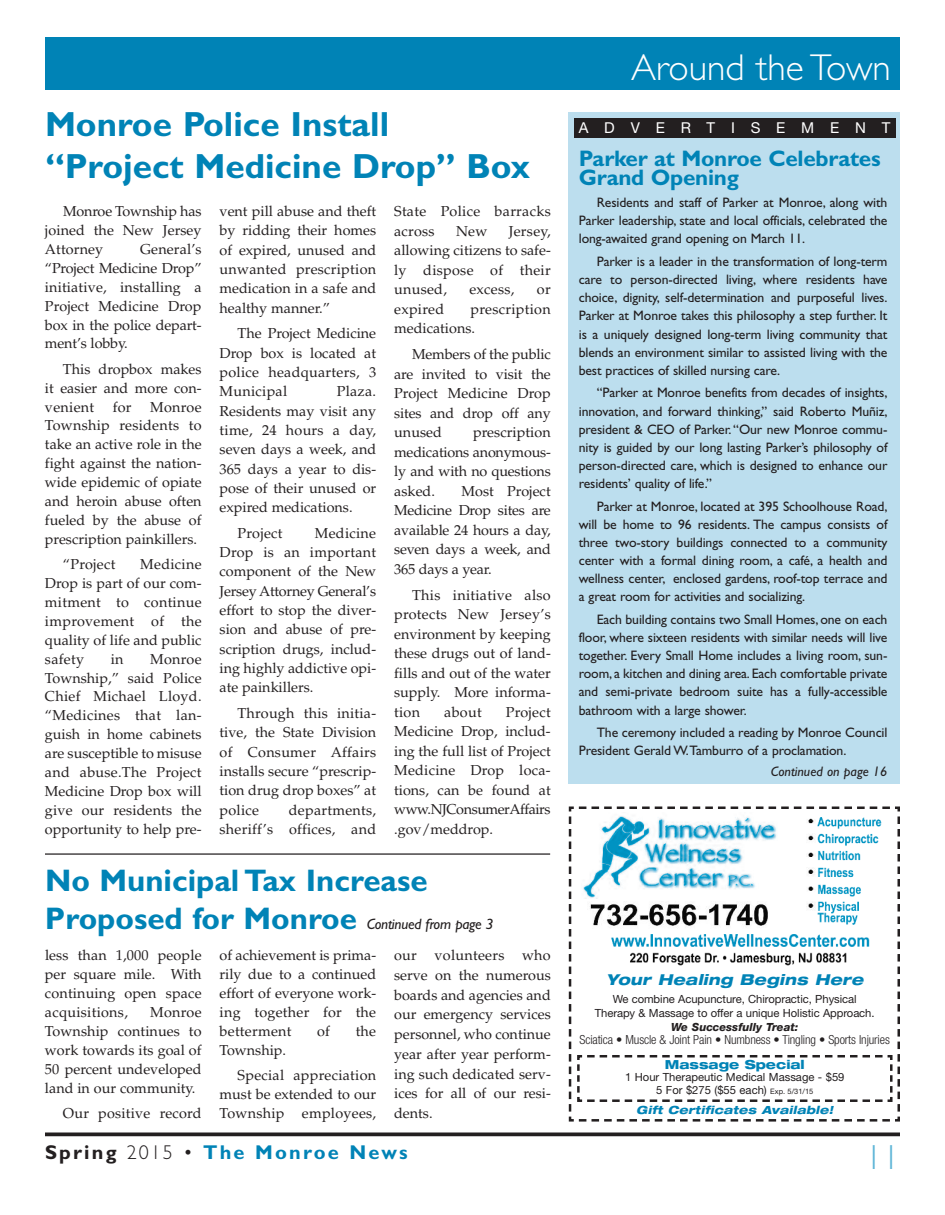
<style>
.page{position:relative;width:945px;height:1215px;background:#fff}
.page>*{position:absolute;margin:0;border:0;box-sizing:border-box;transform-origin:0 0}
.t1{font:300 37.5px "Gill Sans Std";color:#fff}
.t2{font:700 35px/42px "Gill Sans Std";color:#0083b6}
.t3{font:300 35px "Gill Sans Std";color:#5eb5d7}
.t4{font:700 31.25px "Gill Sans Std";color:#0083b6}
.t5{font:700 22.5px/18.1px "Gill Sans Std";letter-spacing:-.01em;color:#0083b6}
.t6{font:700 20px "Gill Sans Std";letter-spacing:.11em;color:#0083b6}
.t7{font:italic 15px "Gill Sans Std";letter-spacing:-.015em;color:#231f20}
.t8{font:italic 800 expanded 15px "Helvetica Neue LT Std";letter-spacing:.02em;color:#0083b6}
.t9{font:15px "Helvetica Neue";letter-spacing:1.055em;color:#fff}
.t10{font:14.38px/18.9px "Palatino LT Std";color:#231f20;text-align:justify}
.t11{font:14.38px/19.4px "Palatino LT Std";letter-spacing:.02em;color:#231f20}
.t12{font:13.75px/18.1px "Gill Sans Std";letter-spacing:-.01em;color:#231f20;text-align:justify}
.t13{font:italic 13.75px "Gill Sans Std";color:#231f20}
.t14{font:300 condensed 12.5px "Helvetica Neue LT Std";letter-spacing:-.01em;color:#231f20}
.t15{font:800 expanded 12.5px "Helvetica Neue LT Std";color:#0083b6}
.t16{font:11.25px/13.8px "Helvetica Neue LT Std";letter-spacing:-.005em;color:#231f20;text-align:center}
.t17{font:italic 800 expanded 11.25px "Helvetica Neue LT Std";letter-spacing:.02em;color:#0083b6}
.t18{font:italic 800 11.25px "Helvetica Neue LT Std";color:#231f20}
.s1{font-weight:700;font-style:normal;font-size:31.25px;color:#0083b6}
.s2{color:#231f20}
.s3{font-weight:300;color:#231f20}
.s4{font-size:7.5px}
</style>
<div class="page">
<div style="left:45px;top:37px;width:855px;height:53px;background:#0083b6"></div>
<svg style="left:45px;top:1132px;width:855px;height:4px;background:#3e3a3b"></svg>
<div style="left:569px;top:112px;width:331px;height:672px;background:#bcdeee"></div>
<svg style="left:568px;top:806px;width:332px;height:316px"></svg>
<hr style="left:45px;top:853px;width:505px;height:2px;background:#231f20">
<div style="left:574px;top:118px;width:321px;height:20px;background:#231f20"></div>
<h2 class="t2" style="left:45px;top:107px;width:487px">Monroe Police Install “Project Medicine Drop” Box</h2>
<p class="t10" style="left:45px;top:203px;width:158px;text-indent:18px">Monroe Township has joined the New Jersey Attorney</p>
<p class="t10" style="left:220px;top:203px;width:158px;line-height:19.4px">vent pill abuse and theft by ridding their homes of expired, unused and unwanted prescription medication in a safe and healthy manner.”</p>
<p class="t10" style="left:220px;top:325px;width:158px;line-height:19.4px;text-indent:18px">The Project Medicine Drop box is located at police headquarters, 3<br>Municipal</p>
<p class="t11" style="left:394px;top:203px;width:158px">State Police barracks across</p>
<p class="t10" style="left:394px;top:223px;width:158px;line-height:19.5px;text-indent:115px">Jersey, allowing citizens to safe&shy;ly dispose of their unused,</p>
<p class="t10" style="left:456px;top:223px;width:33px">New</p>
<p class="t10" style="left:45px;top:241px;width:158px;text-indent:95px">General’s “Project Medicine Drop” initiative, installing a Project Medicine Drop box in the police depart&shy;ment’s lobby.</p>
<p class="t10" style="left:45px;top:361px;width:158px;text-indent:18px">This dropbox makes it easier and more con&shy;venient</p>
<p class="t10" style="left:469px;top:282px;width:47px">excess,</p>
<p class="t10" style="left:537px;top:282px;width:15px">or</p>
<p class="t11" style="left:394px;top:301px;width:51px">expired</p>
<p class="t10" style="left:394px;top:301px;width:158px;line-height:19.5px;text-indent:76px">prescription medications.</p>
<p class="t10" style="left:394px;top:346px;width:158px;line-height:19.5px;text-indent:18px">Members of the public are invited to visit the Project Medicine Drop sites and drop off any unused</p>
<p class="t10" style="left:220px;top:383px;width:158px;line-height:19.4px;text-indent:117px">Plaza.<br>Residents may visit any time, 24 hours a day, seven days a week, and 365 days a year to dis&shy;pose of their unused or expired medications.</p>
<p class="t11" style="left:238px;top:525px;width:46px">Project</p>
<p class="t10" style="left:113px;top:399px;width:20px">for</p>
<p class="t10" style="left:45px;top:399px;width:158px;text-indent:105px">Monroe Township residents to take an active role in the fight against the nation&shy;wide epidemic of opiate and heroin abuse often fueled by the abuse of prescription painkillers.</p>
<p class="t11" style="left:63px;top:556px;width:54px">“Project</p>
<p class="t10" style="left:394px;top:424px;width:158px;line-height:19.5px;text-indent:79px">prescription medications anonymous&shy;ly and with no questions asked.</p>
<p class="t10" style="left:394px;top:483px;width:158px;line-height:19.5px;text-indent:67px">Most Project Medicine Drop sites are available 24 hours a day, seven days a week, and 365 days a year.</p>
<p class="t10" style="left:394px;top:587px;width:158px;line-height:19.5px;text-indent:18px">This initiative also protects New Jersey’s environment by keeping these drugs out of land&shy;fills and out of the water supply. More informa&shy;tion</p>
<p class="t10" style="left:220px;top:525px;width:158px;line-height:19.4px;text-indent:95px">Medicine Drop is an important component of the New Jersey Attorney General’s effort to stop the diver&shy;sion and abuse of pre&shy;scription drugs, includ&shy;ing highly addictive opi&shy;ate painkillers.</p>
<p class="t10" style="left:220px;top:705px;width:158px;line-height:19.4px;text-indent:18px">Through this initia&shy;tive, the State Division of Consumer Affairs installs secure “prescrip&shy;tion drug drop boxes” at police</p>
<p class="t10" style="left:45px;top:556px;width:158px;text-indent:95px">Medicine Drop is part of our com&shy;mitment to continue improvement of the quality of life and public safety</p>
<p class="t10" style="left:45px;top:651px;width:158px;text-indent:105px">Monroe Township,” said Police Chief Michael Lloyd. “Medicines that lan&shy;guish in home cabinets are susceptible to misuse and abuse.The Project Medicine Drop box will give our residents the opportunity to help pre-</p>
<p class="t10" style="left:111px;top:651px;width:14px">in</p>
<p class="t10" style="left:444px;top:704px;width:39px">about</p>
<p class="t10" style="left:394px;top:704px;width:158px;line-height:19.5px;text-indent:112px">Project Medicine Drop, includ&shy;ing the full list of Project Medicine Drop loca&shy;tions, can be found at www.NJConsumerAffairs .gov/meddrop.</p>
<p class="t11" style="left:220px;top:802px;width:158px;text-align:right">departments,<br>sheriff’s offices, and</p>
<h3 class="t4" style="left:45px;top:869px;width:384px">No Municipal Tax Increase</h3>
<p class="t7" style="left:45px;top:918px;width:450px"><span class="s1">Proposed for Monroe</span> Continued from page 3</p>
<p class="t10" style="left:45px;top:948px;width:158px">less than 1,000 people per square mile. With continuing open space acquisitions,</p>
<p class="t10" style="left:45px;top:1004px;width:158px;text-indent:105px">Monroe Township continues to work towards its goal of 50 percent undeveloped land in our community.</p>
<p class="t10" style="left:63px;top:1105px;width:140px">Our positive record</p>
<p class="t10" style="left:220px;top:948px;width:158px">of achievement is prima&shy;rily due to a continued effort of everyone work&shy;ing together for the betterment</p>
<p class="t10" style="left:317px;top:1023px;width:14px">of</p>
<p class="t10" style="left:356px;top:1023px;width:22px">the</p>
<p class="t11" style="left:238px;top:1039px;width:140px;line-height:25.2px;text-indent:-18px">Township.<br>Special appreciation</p>
<p class="t10" style="left:220px;top:1086px;width:158px">must be extended to our<br>Township employees,</p>
<p class="t10" style="left:394px;top:947px;width:158px;line-height:19.8px">our volunteers who serve on the numerous boards and agencies and our emergency services personnel, who continue year after year perform&shy;ing such dedicated serv&shy;ices for all of our resi&shy;dents.</p>
<h3 class="t6" style="left:45px;top:1144px;width:364px"><span class="s2">Spring</span> <span class="s3">2015 •</span> The Monroe News</h3>
<h1 class="t1" style="left:631px;top:53px;width:261px">Around the Town</h1>
<p class="t9" style="left:579px;top:122px;width:313px">ADVERTISEMENT</p>
<h3 class="t5" style="left:579px;top:152px;width:303px">Parker at Monroe Celebrates<br>Grand Opening</h3>
<p class="t12" style="left:579px;top:195px;width:310px;text-indent:18px">Residents and staff of Parker at Monroe, along with Parker leadership, state and local officials, celebrated the long-awaited grand opening on March 11.</p>
<p class="t12" style="left:579px;top:254px;width:310px;text-indent:18px">Parker is a leader in the transformation of long-term care to person-directed living, where residents have choice, dignity, self-determination and purposeful lives.<br>Parker at Monroe takes this philosophy a step further. It is a uniquely designed long-term living community that blends an environment similar to assisted living with the best practices of skilled nursing care.</p>
<p class="t12" style="left:579px;top:385px;width:310px;text-indent:18px">“Parker at Monroe benefits from decades of insights, innovation, and forward thinking,” said Roberto Muñiz, president &amp; CEO of Parker. “Our new Monroe commu&shy;nity is guided by our long lasting Parker’s philosophy of person-directed care, which is designed to enhance our residents’ quality of life.”</p>
<p class="t12" style="left:579px;top:498px;width:310px;text-indent:18px">Parker at Monroe, located at 395 Schoolhouse Road, will be home to 96 residents. The campus consists of three two-story buildings connected to a community center with a formal dining room, a café, a health and wellness center, enclosed gardens, roof-top terrace and a great room for activities and socializing.</p>
<p class="t12" style="left:579px;top:612px;width:310px;text-indent:18px">Each building contains two Small Homes, one on each floor, where sixteen residents with similar needs will live together. Every Small Home includes a living room, sun&shy;room, a kitchen and dining area. Each comfortable private and semi-private bedroom suite has a fully-accessible bathroom with a large shower.</p>
<p class="t12" style="left:579px;top:725px;width:310px;text-indent:18px">The ceremony included a reading by Monroe Council<br>President Gerald W.Tamburro of a proclamation.</p>
<p class="t13" style="left:771px;top:767px;width:118px">Continued on page 16</p>
<p class="t8" style="left:606px;top:974px;width:259px">Your Healing Begins Here</p>
<p class="t16" style="left:595px;top:993px;width:281px">We combine Acupuncture, Chiropractic, Physical<br>Therapy &amp; Massage to offer a unique Holistic Approach.</p>
<p class="t18" style="left:671px;top:1023px;width:129px">We Successfully Treat:</p>
<p class="t14" style="left:580px;top:1036px;width:312px">Sciatica • Muscle &amp; Joint Pain • Numbness • Tingling • Sports Injuries</p>
<p class="t15" style="left:665px;top:1060px;width:141px">Massage Special</p>
<p class="t16" style="left:625px;top:1072px;width:221px;line-height:12.5px">1 Hour Therapeutic Medical Massage - $59<br>5 For $275 ($55 each) <span class="s4">Exp. 5/31/15</span></p>
<p class="t17" style="left:636px;top:1106px;width:198px">Gift Certificates Available!</p>
<h2 class="t3" style="left:865px;top:1144px;width:36px">11</h2>
</div>
